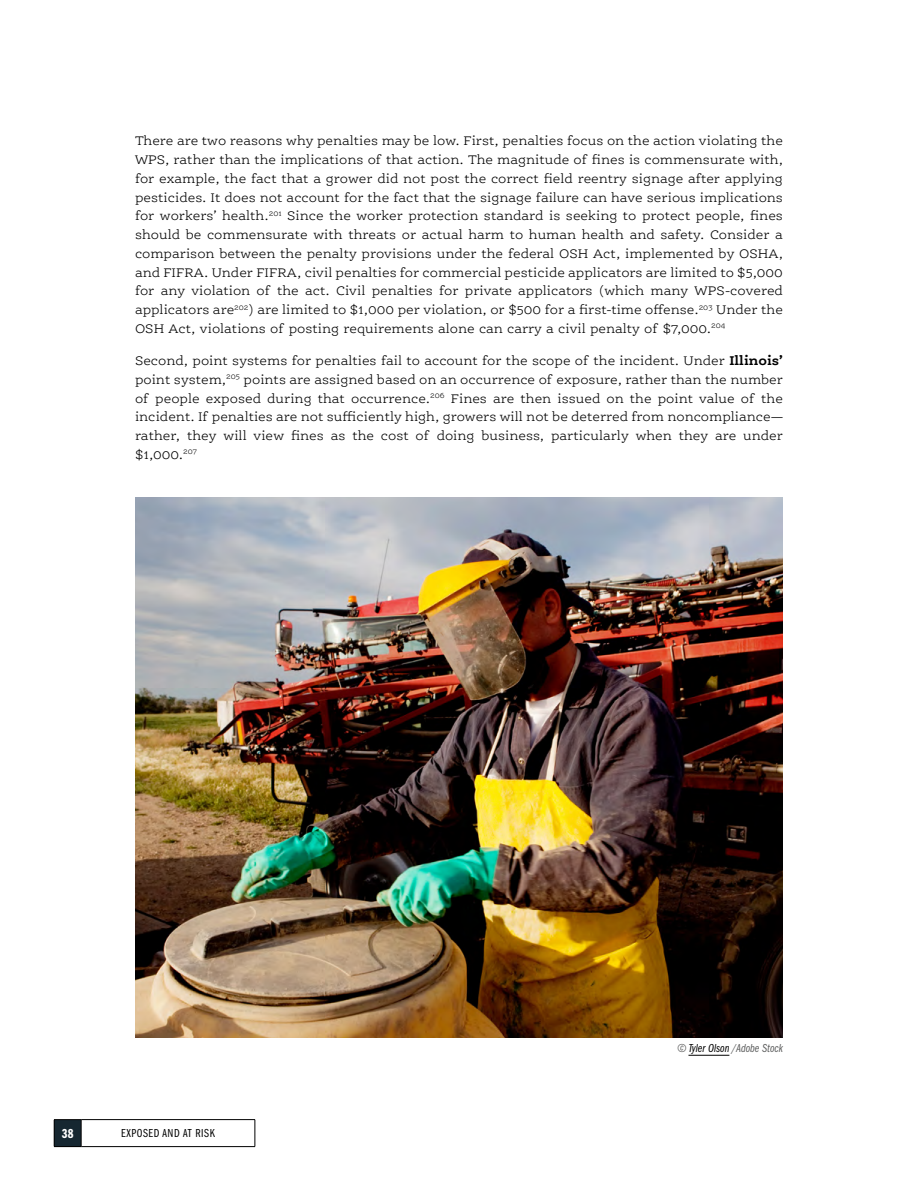
<style>
.page{position:relative;width:918px;height:1188px;background:#fff}
.page>*{position:absolute;margin:0;border:0;box-sizing:border-box;transform-origin:0 0}
.t1{font:300 13.5px/18.8px "Ernestine Pro";color:#000;text-align:justify}
.t2{font:13.5px "Franklin Gothic LT Pro Dm Cm";color:#fff}
.citation{font:12px "Franklin Gothic LT Pro Bk Cm It";color:#5e5f5f}
.t3{font:12px "Franklin Gothic LT Pro Bk Cm";letter-spacing:.05em;color:#000}
.s1{font-weight:700}
.s2{color:#000}
</style>
<div class="page">
<hr style="left:81px;top:1119px;width:174px;height:1px;background:#000">
<svg style="left:255px;top:1120px;width:1px;height:26px"></svg>
<svg style="left:54px;top:1119px;width:28px;height:28px"></svg>
<hr style="left:81px;top:1146px;width:174px;height:1px;background:#000">
<img style="left:135px;top:498px;width:648px;height:539px">
<hr style="left:688px;top:1055px;width:41px;height:1px;background:#000">
<p class="t1" style="left:135px;top:131px;width:650px">There are two reasons why penalties may be low. First, penalties focus on the action violating the WPS, rather than the implications of that action. The magnitude of fines is commensurate with, for example, the fact that a grower did not post the correct field reentry signage after applying pesticides. It does not account for the fact that the signage failure can have serious implications for workers’ health.<sup>201</sup> Since the worker protection standard is seeking to protect people, fines should be commensurate with threats or actual harm to human health and safety. Consider a comparison between the penalty provisions under the federal OSH Act, implemented by OSHA, and FIFRA. Under FIFRA, civil penalties for commercial pesticide applicators are limited to $5,000 for any violation of the act. Civil penalties for private applicators (which many WPS-covered applicators are<sup>202</sup>) are limited to $1,000 per violation, or $500 for a first-time offense.<sup>203</sup> Under the OSH Act, violations of posting requirements alone can carry a civil penalty of $7,000.<sup>204</sup></p>
<p class="t1" style="left:135px;top:351px;width:650px">Second, point systems for penalties fail to account for the scope of the incident. Under <span class="s1">Illinois’ </span>point system,<sup>205</sup> points are assigned based on an occurrence of exposure, rather than the number of people exposed during that occurrence.<sup>206</sup> Fines are then issued on the point value of the incident. If penalties are not sufficiently high, growers will not be deterred from noncompliance— rather, they will view fines as the cost of doing business, particularly when they are under $1,000.<sup>207</sup></p>
<p class="t2" style="left:62px;top:1126px;width:13px">38</p>
<p class="t3" style="left:121px;top:1127px;width:95px">EXPOSED AND AT RISK</p>
<p class="citation" style="left:677px;top:1042px;width:107px">© <span class="s2">Tyler Olson</span> /Adobe Stock</p>
</div>
